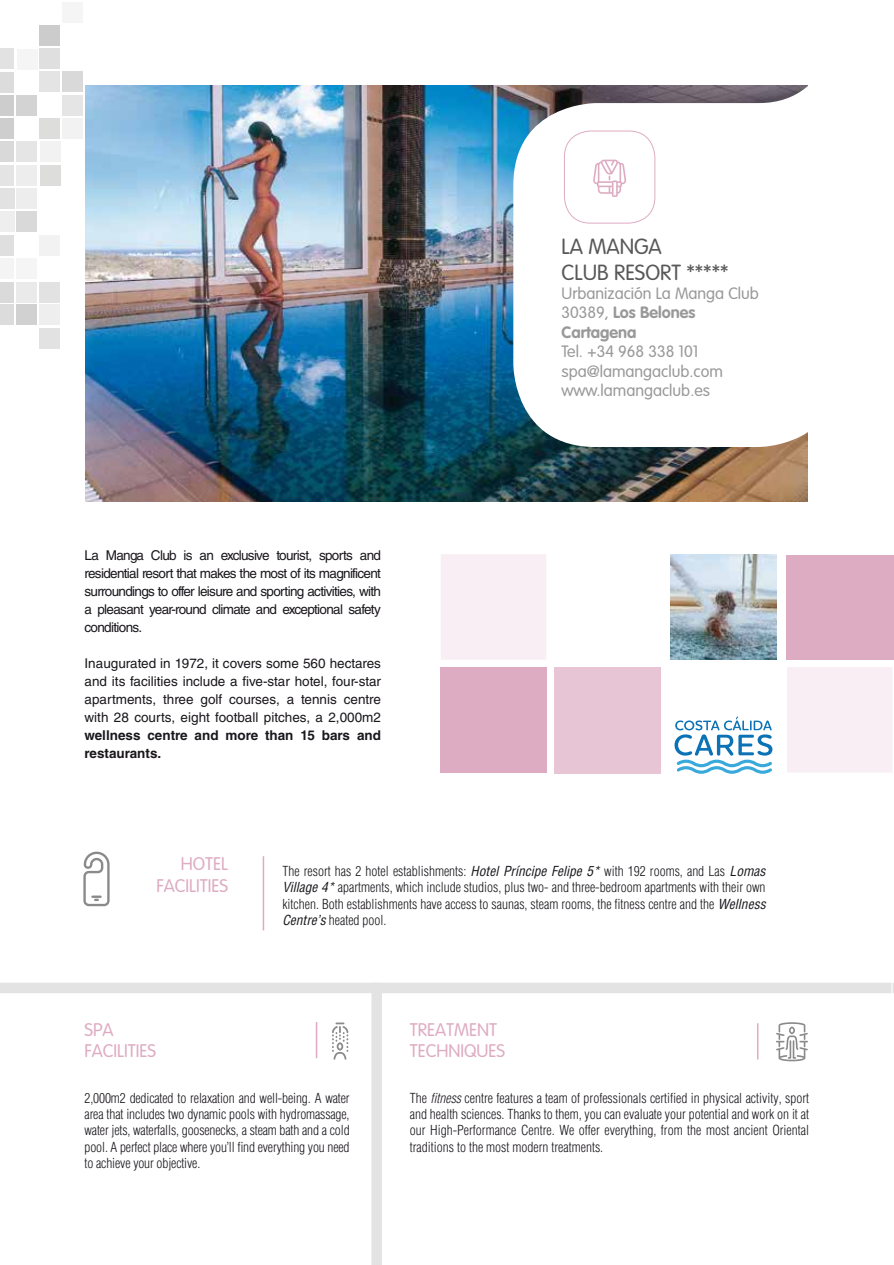
<style>
.page{position:relative;width:894px;height:1265px;background:#fff}
.page>*{position:absolute;margin:0;border:0;box-sizing:border-box;transform-origin:0 0}
.t1{font:300 21.6px/26px "VAG Rounded Std";color:#595858}
.t2{font:300 18px/21.6px "VAG Rounded Std";color:#deacc2}
.t3{font:300 16.2px/19.5px "VAG Rounded Std";color:#999}
.t4{font:300 condensed 13.5px/16.2px "Helvetica LT Std";color:#1a171c;text-align:justify}
.t5{font:13.5px/18px "Helvetica LT Std";letter-spacing:-.03em;color:#1a171c;text-align:justify}
.t6{font:700 13.5px/18px "Helvetica LT Std";color:#1a171c}
.s1{font-weight:700}
.s2{font-weight:400;font-style:italic}
.s3{font-style:italic}
</style>
<div class="page">
<img style="left:86px;top:86px;width:722px;height:415px">
<svg style="left:513px;top:85px;width:295px;height:362px"></svg>
<div style="left:0;top:982px;width:891px;height:11px;background:#e3e3e3"></div>
<svg style="left:892px;top:983px;width:2px;height:10px"></svg>
<div style="left:371px;top:982px;width:11px;height:283px;background:#e3e3e3"></div>
<hr style="left:316px;top:1022px;width:1px;height:36px;background:#deacc2">
<hr style="left:757px;top:1023px;width:1px;height:36px;background:#deacc2">
<hr style="left:263px;top:856px;width:1px;height:74px;background:#deacc2">
<svg style="left:776px;top:1022px;width:32px;height:39px"></svg>
<svg style="left:83px;top:851px;width:27px;height:55px"></svg>
<div style="left:787px;top:667px;width:105px;height:105px;background:#f8eef3"></div>
<div style="left:441px;top:554px;width:105px;height:106px;background:#f8eef3"></div>
<div style="left:554px;top:667px;width:106px;height:106px;background:#e8c5d4"></div>
<div style="left:40px;top:164px;width:20px;height:21px;background:#dddddc"></div>
<div style="left:16px;top:141px;width:21px;height:21px;background:#e5e5e5"></div>
<div style="left:0;top:118px;width:14px;height:21px;background:#cecece"></div>
<div style="left:0;top:164px;width:14px;height:21px;background:#e4e4e4"></div>
<div style="left:40px;top:141px;width:20px;height:21px;background:#f2f2f2"></div>
<div style="left:16px;top:164px;width:21px;height:21px;background:#ededed"></div>
<div style="left:0;top:141px;width:14px;height:21px;background:#d9d9d9"></div>
<div style="left:0;top:49px;width:14px;height:20px;background:#e2e2e2"></div>
<div style="left:0;top:95px;width:14px;height:21px;background:#cdcdcd"></div>
<div style="left:0;top:72px;width:14px;height:21px;background:#dcdcdc"></div>
<div style="left:16px;top:95px;width:21px;height:21px;background:#d3d3d3"></div>
<div style="left:0;top:258px;width:14px;height:21px;background:#f4f4f4"></div>
<div style="left:16px;top:281px;width:21px;height:21px;background:#eaeaea"></div>
<div style="left:16px;top:211px;width:21px;height:21px;background:#d9d9d9"></div>
<div style="left:0;top:281px;width:14px;height:21px;background:#dadada"></div>
<div style="left:0;top:235px;width:14px;height:21px;background:#e0dfdf"></div>
<div style="left:16px;top:258px;width:21px;height:21px;background:#f5f5f5"></div>
<div style="left:39px;top:281px;width:21px;height:21px;background:#e2e2e2"></div>
<div style="left:39px;top:235px;width:21px;height:21px;background:#f2f2f2"></div>
<div style="left:39px;top:328px;width:21px;height:21px;background:#e2e2e2"></div>
<div style="left:16px;top:304px;width:21px;height:21px;background:#d1d1d1"></div>
<div style="left:39px;top:304px;width:21px;height:21px;background:#eee"></div>
<div style="left:0;top:304px;width:14px;height:21px;background:#dcdcdc"></div>
<div style="left:39px;top:118px;width:21px;height:21px;background:#dddddc"></div>
<div style="left:62px;top:95px;width:21px;height:21px;background:#e5e5e5"></div>
<div style="left:39px;top:71px;width:21px;height:21px;background:#e4e4e4"></div>
<div style="left:39px;top:25px;width:21px;height:21px;background:#ccc"></div>
<div style="left:62px;top:2px;width:21px;height:21px;background:#f5f5f5"></div>
<div style="left:62px;top:118px;width:21px;height:21px;background:#f2f2f2"></div>
<div style="left:16px;top:188px;width:21px;height:21px;background:#ededed"></div>
<div style="left:62px;top:71px;width:21px;height:21px;background:#d9d9d9"></div>
<div style="left:39px;top:48px;width:21px;height:21px;background:#e0dfdf"></div>
<div style="left:17px;top:49px;width:21px;height:21px;background:#f5f5f5"></div>
<div style="left:0;top:188px;width:14px;height:21px;background:#e2e2e2"></div>
<div style="left:0;top:211px;width:14px;height:21px;background:#eee"></div>
<svg style="left:674px;top:716px;width:98px;height:58px"></svg>
<div style="left:564px;top:131px;width:91px;height:93px;border:1px solid #deacc2;border-radius:26px"></div>
<svg style="left:332px;top:1022px;width:16px;height:37px"></svg>
<img style="left:670px;top:554px;width:106px;height:106px">
<div style="left:786px;top:555px;width:107px;height:105px;background:#deacc2"></div>
<div style="left:440px;top:667px;width:106px;height:105px;background:#deacc2"></div>
<svg style="left:593px;top:159px;width:33px;height:38px"></svg>
<p class="t5" style="left:85px;top:546px;width:298px">La Manga Club is an exclusive tourist, sports and residential resort that makes the most of its magnificent surroundings to offer leisure and sporting activities, with a pleasant year-round climate and exceptional safety conditions.</p>
<p class="t5" style="left:85px;top:654px;width:298px">Inaugurated in 1972, it covers some 560 hectares and its facilities include a five-star hotel, four-star apartments, three golf courses, a tennis centre with 28 courts, eight football pitches, a 2,000m2</p>
<p class="t6" style="left:85px;top:726px;width:298px">wellness centre and more than 15 bars and restaurants.</p>
<h1 class="t1" style="left:561px;top:234px;width:168px">LA MANGA<br>CLUB RESORT *****</h1>
<p class="t3" style="left:561px;top:284px;width:199px">Urbanización La Manga Club<br>30389, <span class="s1">Los Belones<br>Cartagena</span></p>
<p class="t3" style="left:561px;top:342px;width:163px">Tel. +34 968 338 101 spa@lamangaclub.com www.lamangaclub.es</p>
<h2 class="t2" style="left:157px;top:853px;width:73px;text-align:right">HOTEL<br>FACILITIES</h2>
<h2 class="t2" style="left:84px;top:1019px;width:73px">SPA<br>FACILITIES</h2>
<p class="t4" style="left:282px;top:863px;width:485px">The resort has 2 hotel establishments: <span class="s2">Hotel Príncipe Felipe 5*</span> with 192 rooms, and Las <span class="s2">Lomas Village 4*</span> apartments, which include studios, plus two- and three-bedroom apartments with their own kitchen. Both establishments have access to saunas, steam rooms, the fitness centre and the <span class="s2">Wellness Centre’s</span> heated pool.</p>
<h2 class="t2" style="left:410px;top:1019px;width:97px">TREATMENT<br>TECHNIQUES</h2>
<p class="t4" style="left:85px;top:1090px;width:267px">2,000m2 dedicated to relaxation and well-being. A water area that includes two dynamic pools with hydromassage, water jets, waterfalls, goosenecks, a steam bath and a cold pool. A perfect place where you’ll find everything you need to achieve your objective.</p>
<p class="t4" style="left:410px;top:1090px;width:401px">The <span class="s3">fitness</span> centre features a team of professionals certified in physical activity, sport and health sciences. Thanks to them, you can evaluate your potential and work on it at our High-Performance Centre. We offer everything, from the most ancient Oriental traditions to the most modern treatments.</p>
</div>
